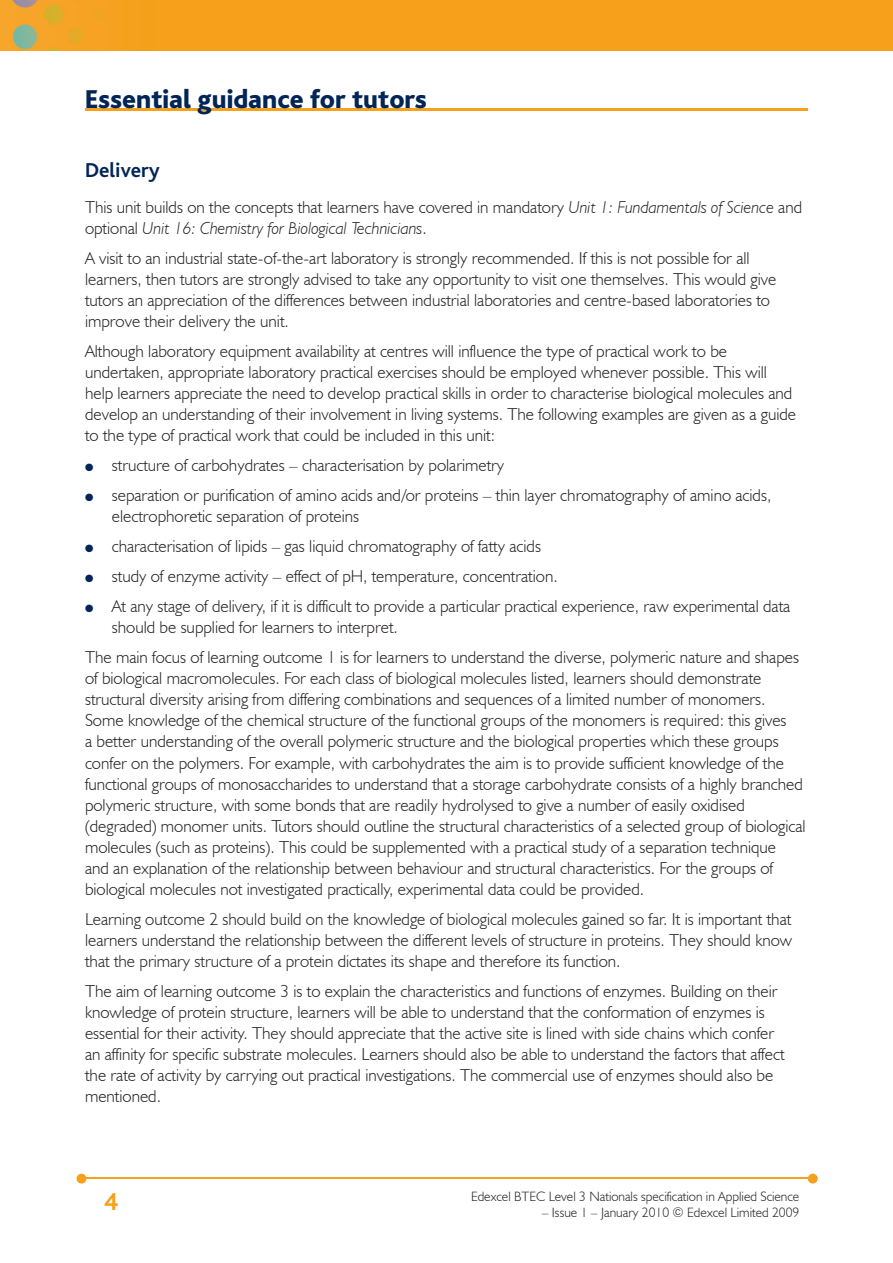
<style>
.page{position:relative;width:893px;height:1263px;background:#fff}
.page>*{position:absolute;margin:0;border:0;box-sizing:border-box;transform-origin:0 0}
.t1{font:800 27px "Bliss";color:#002556}
.t2{font:700 25.5px "Bliss";color:#f6a01b}
.t3{font:700 21px "Bliss";color:#002556}
.t4{font:300 17.25px/21px "Humanist 521 BT";color:#231f20}
.t5{font:300 13.5px "Humanist 521 BT";color:#231f20}
.t6{font:10.5px "Zapf Dingbats";color:#002556}
.s1{font-style:italic}
</style>
<div class="page">
<img style="left:0;top:0;width:893px;height:51px">
<hr style="left:82px;top:1178px;width:728px;height:1px;background:#f6a01b">
<svg style="left:808px;top:1174px;width:10px;height:9px"></svg>
<svg style="left:77px;top:1174px;width:9px;height:9px"></svg>
<hr style="left:85px;top:108px;width:723px;height:2px;background:#f6a01b">
<h1 class="t1" style="left:85px;top:85px;width:344px">Essential guidance for tutors</h1>
<p class="t3" style="left:85px;top:160px;width:76px">Delivery</p>
<p class="t4" style="left:85px;top:197px;width:719px">This unit builds on the concepts that learners have covered in mandatory <span class="s1">Unit 1: Fundamentals of Science</span> and optional <span class="s1">Unit 16: Chemistry for Biological Technicians</span>.</p>
<p class="t4" style="left:85px;top:248px;width:693px">A visit to an industrial state-of-the-art laboratory is strongly recommended. If this is not possible for all learners, then tutors are strongly advised to take any opportunity to visit one themselves. This would give tutors an appreciation of the differences between industrial laboratories and centre-based laboratories to improve their delivery the unit.</p>
<p class="t4" style="left:85px;top:341px;width:713px">Although laboratory equipment availability at centres will influence the type of practical work to be undertaken, appropriate laboratory practical exercises should be employed whenever possible. This will help learners appreciate the need to develop practical skills in order to characterise biological molecules and develop an understanding of their involvement in living systems. The following examples are given as a guide to the type of practical work that could be included in this unit:</p>
<p class="t4" style="left:112px;top:450px;width:661px;line-height:30px">structure of carbohydrates – characterisation by polarimetry<br>separation or purification of amino acids and/or proteins – thin layer chromatography of amino acids,</p>
<p class="t4" style="left:112px;top:501px;width:680px;line-height:30px">electrophoretic separation of proteins<br>characterisation of lipids – gas liquid chromatography of fatty acids<br>study of enzyme activity – effect of pH, temperature, concentration.<br>At any stage of delivery, if it is difficult to provide a particular practical experience, raw experimental data</p>
<p class="t4" style="left:85px;top:612px;width:715px;line-height:30px;text-indent:27px">should be supplied for learners to interpret.<br>The main focus of learning outcome 1 is for learners to understand the diverse, polymeric nature and shapes</p>
<p class="t4" style="left:85px;top:668px;width:722px">of biological macromolecules. For each class of biological molecules listed, learners should demonstrate structural diversity arising from differing combinations and sequences of a limited number of monomers.<br>Some knowledge of the chemical structure of the functional groups of the monomers is required: this gives<br>a better understanding of the overall polymeric structure and the biological properties which these groups confer on the polymers. For example, with carbohydrates the aim is to provide sufficient knowledge of the functional groups of monosaccharides to understand that a storage carbohydrate consists of a highly branched polymeric structure, with some bonds that are readily hydrolysed to give a number of easily oxidised (degraded) monomer units. Tutors should outline the structural characteristics of a selected group of biological molecules (such as proteins). This could be supplemented with a practical study of a separation technique<br>and an explanation of the relationship between behaviour and structural characteristics. For the groups of biological molecules not investigated practically, experimental data could be provided.</p>
<p class="t4" style="left:85px;top:908px;width:709px;text-align:justify">Learning outcome 2 should build on the knowledge of biological molecules gained so far. It is important that learners understand the relationship between the different levels of structure in proteins. They should know that the primary structure of a protein dictates its shape and therefore its function.</p>
<p class="t4" style="left:85px;top:980px;width:701px">The aim of learning outcome 3 is to explain the characteristics and functions of enzymes. Building on their knowledge of protein structure, learners will be able to understand that the conformation of enzymes is essential for their activity. They should appreciate that the active site is lined with side chains which confer an affinity for specific substrate molecules. Learners should also be able to understand the factors that affect the rate of activity by carrying out practical investigations. The commercial use of enzymes should also be mentioned.</p>
<p class="t6" style="left:85px;top:463px;width:10px">●</p>
<p class="t6" style="left:85px;top:493px;width:10px">●</p>
<p class="t6" style="left:85px;top:544px;width:10px">●</p>
<p class="t6" style="left:85px;top:574px;width:10px">●</p>
<p class="t6" style="left:85px;top:604px;width:10px">●</p>
<h2 class="t2" style="left:104px;top:1189px;width:15px">4</h2>
<p class="t5" style="left:471px;top:1188px;width:330px">Edexcel BTEC Level 3 Nationals specification in Applied Science</p>
<p class="t5" style="left:542px;top:1204px;width:259px">– Issue 1 – January 2010 © Edexcel Limited 2009</p>
</div>
